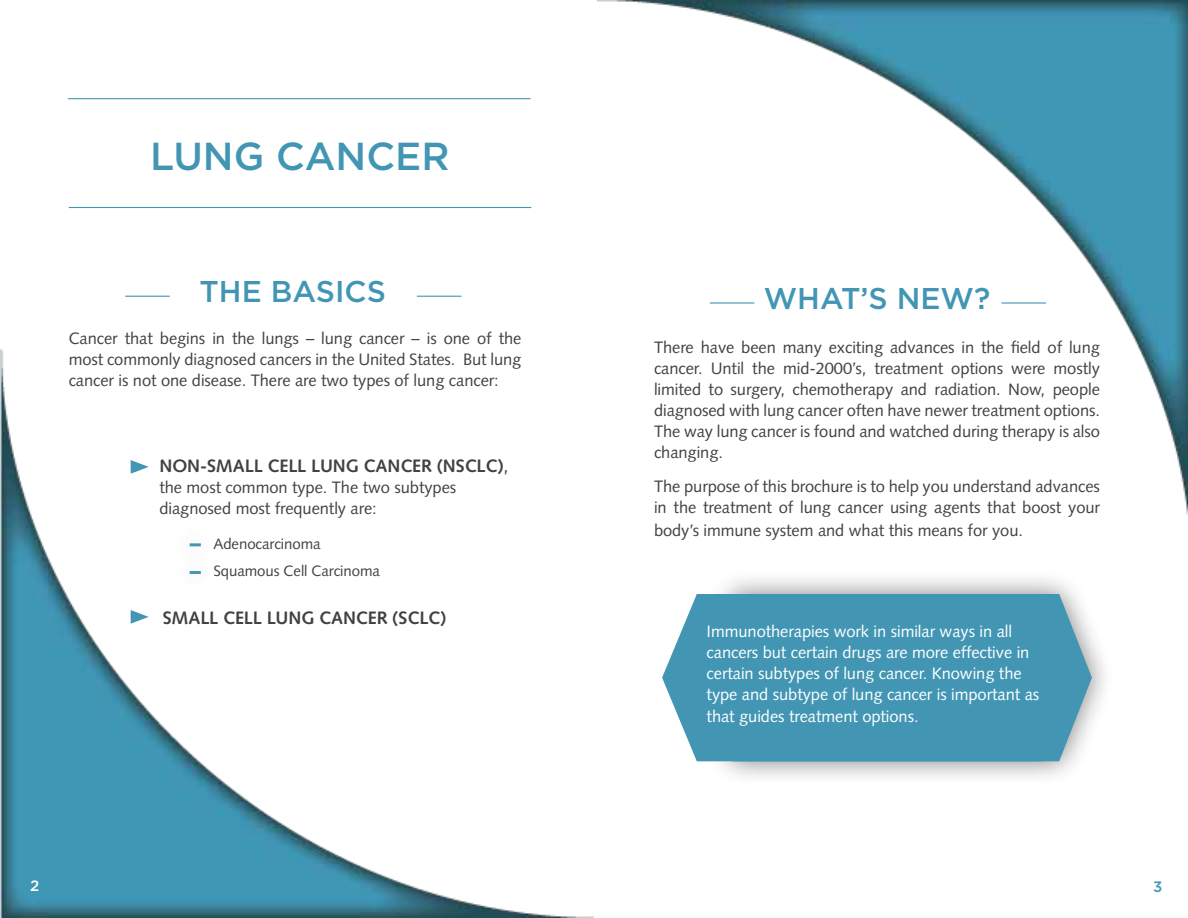
<style>
.page{position:relative;width:1188px;height:918px;background:#fff}
.page>*{position:absolute;margin:0;border:0;box-sizing:border-box;transform-origin:0 0}
.t1{font:500 39px "Gotham";color:#4296b4}
.t2{font:500 30px "Gotham";color:#4296b4}
.t3{font:700 18px "Syntax LT Std";letter-spacing:-.005em;color:#414042}
.t4{font:16.5px/21px "Syntax LT Std";letter-spacing:-.005em;color:#414042;text-align:justify}
.t5{font:16.5px/21px "Syntax LT Std";letter-spacing:-.005em;color:#fff}
.t6{font:15px/27.8px "Syntax LT Std";letter-spacing:-.005em;color:#414042}
.t7{font:500 15px "Gotham";color:#fff}
.t8{font:500 15px "Gotham";color:#4296b4}
.s1{font-weight:400}
</style>
<div class="page">
<img style="left:0;top:0;width:1188px;height:918px">
<div style="left:707px;top:569px;width:408px;height:218px;background:#000;opacity:.5"></div>
<svg style="left:1044px;top:594px;width:48px;height:167px;background:#76afc3"></svg>
<svg style="left:131px;top:460px;width:18px;height:14px"></svg>
<svg style="left:131px;top:610px;width:18px;height:14px"></svg>
<div style="left:168px;top:519px;width:54px;height:52px;background:#fff"></div>
<svg style="left:190px;top:543px;width:11px;height:3px"></svg>
<div style="left:168px;top:547px;width:54px;height:51px;background:#fefefe"></div>
<svg style="left:190px;top:571px;width:11px;height:3px"></svg>
<hr style="left:125px;top:296px;width:45px;height:1px;background:#4296b4">
<hr style="left:417px;top:296px;width:44px;height:1px;background:#4296b4">
<div style="left:662px;top:594px;width:382px;height:167px;background:#4296b4"></div>
<hr style="left:68px;top:98px;width:463px;height:1px;background:#4296b4">
<hr style="left:69px;top:207px;width:462px;height:1px;background:#4296b4">
<hr style="left:710px;top:302px;width:44px;height:2px;background:#4296b4">
<hr style="left:1002px;top:302px;width:44px;height:2px;background:#4296b4">
<h1 class="t1" style="left:150px;top:131px;width:301px">LUNG CANCER</h1>
<h2 class="t2" style="left:199px;top:272px;width:188px">THE BASICS</h2>
<p class="t4" style="left:69px;top:328px;width:454px">Cancer that begins in the lungs – lung cancer – is one of the most commonly diagnosed cancers in the United States. But lung cancer is not one disease. There are two types of lung cancer:</p>
<p class="t3" style="left:159px;top:456px;width:308px">NON-SMALL CELL LUNG CANCER (NSCLC</p>
<p class="t3" style="left:497px;top:456px;width:12px">)<span class="s1">,</span></p>
<p class="t4" style="left:159px;top:477px;width:298px">the most common type. The two subtypes diagnosed most frequently are:</p>
<p class="t6" style="left:213px;top:530px;width:168px">Adenocarcinoma<br>Squamous Cell Carcinoma</p>
<p class="t3" style="left:163px;top:607px;width:248px">SMALL CELL LUNG CANCER (SCLC</p>
<p class="t3" style="left:440px;top:607px;width:7px">)</p>
<h2 class="t2" style="left:764px;top:279px;width:228px">WHAT’S NEW?</h2>
<p class="t4" style="left:654px;top:336px;width:447px">There have been many exciting advances in the field of lung cancer. Until the mid-2000’s, treatment options were mostly limited to surgery, chemotherapy and radiation. Now, people diagnosed with lung cancer often have newer treatment options.<br>The way lung cancer is found and watched during therapy is also changing.</p>
<p class="t4" style="left:654px;top:476px;width:447px">The purpose of this brochure is to help you understand advances in the treatment of lung cancer using agents that boost your</p>
<p class="t4" style="left:654px;top:519px;width:370px">body’s immune system and what this means for you.</p>
<p class="t5" style="left:707px;top:621px;width:334px">Immunotherapies work in similar ways in all cancers but certain drugs are more effective in certain subtypes of lung cancer. Knowing the type and subtype of lung cancer is important as</p>
<p class="t5" style="left:707px;top:706px;width:213px">that guides treatment options.</p>
<p class="t7" style="left:30px;top:876px;width:11px">2</p>
<p class="t8" style="left:1153px;top:877px;width:11px">3</p>
</div>
